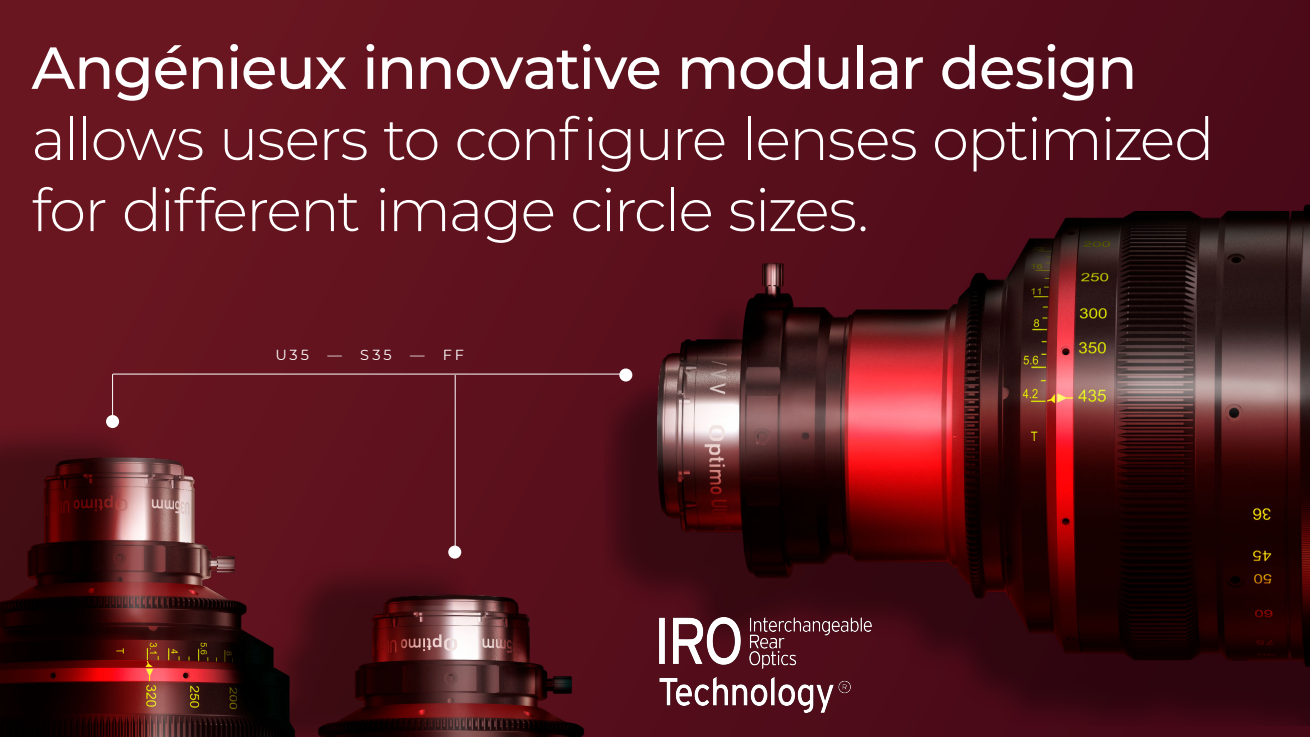
<style>
.page{position:relative;width:1310px;height:737px;background:#fff}
.page>*{position:absolute;margin:0;border:0;box-sizing:border-box;transform-origin:0 0}
.t1{font:300 59.24px/71px "Montserrat";letter-spacing:-.03em;color:#fff}
.t2{font:500 59.24px "Montserrat";letter-spacing:-.025em;color:#fff}
.t3{font:14.53px "Montserrat";letter-spacing:.21em;color:#fff}
</style>
<div class="page">
<div style="left:0;top:0;width:1310px;height:737px;background:linear-gradient(to right,#6c1821,#4b0a18)"></div>
<img style="left:604px;top:60px;width:706px;height:665px">
<img style="left:310px;top:552px;width:290px;height:185px">
<img style="left:0;top:421px;width:310px;height:316px">
<img style="left:618px;top:593px;width:298px;height:141px">
<div style="left:106px;top:415px;width:13px;height:13px;background:#fff;border-radius:50%"></div>
<div style="left:448px;top:545px;width:13px;height:13px;background:#fff;border-radius:50%"></div>
<div style="left:619px;top:368px;width:13px;height:13px;background:#fff;border-radius:50%"></div>
<hr style="left:112px;top:374px;width:1px;height:47px;background:#fff">
<hr style="left:113px;top:373px;width:513px;height:1px;background:#fff">
<hr style="left:455px;top:375px;width:1px;height:177px;background:#fff">
<p class="t2" style="left:32px;top:39px;width:1107px">Angénieux innovative modular design</p>
<p class="t1" style="left:32px;top:102px;width:1184px">allows users to configure lenses optimized for different image circle sizes.</p>
<p class="t3" style="left:275px;top:349px;width:35px">U35</p>
<p class="t3" style="left:327px;top:349px;width:66px">— S35</p>
<p class="t3" style="left:410px;top:349px;width:55px">— FF</p>
</div>
